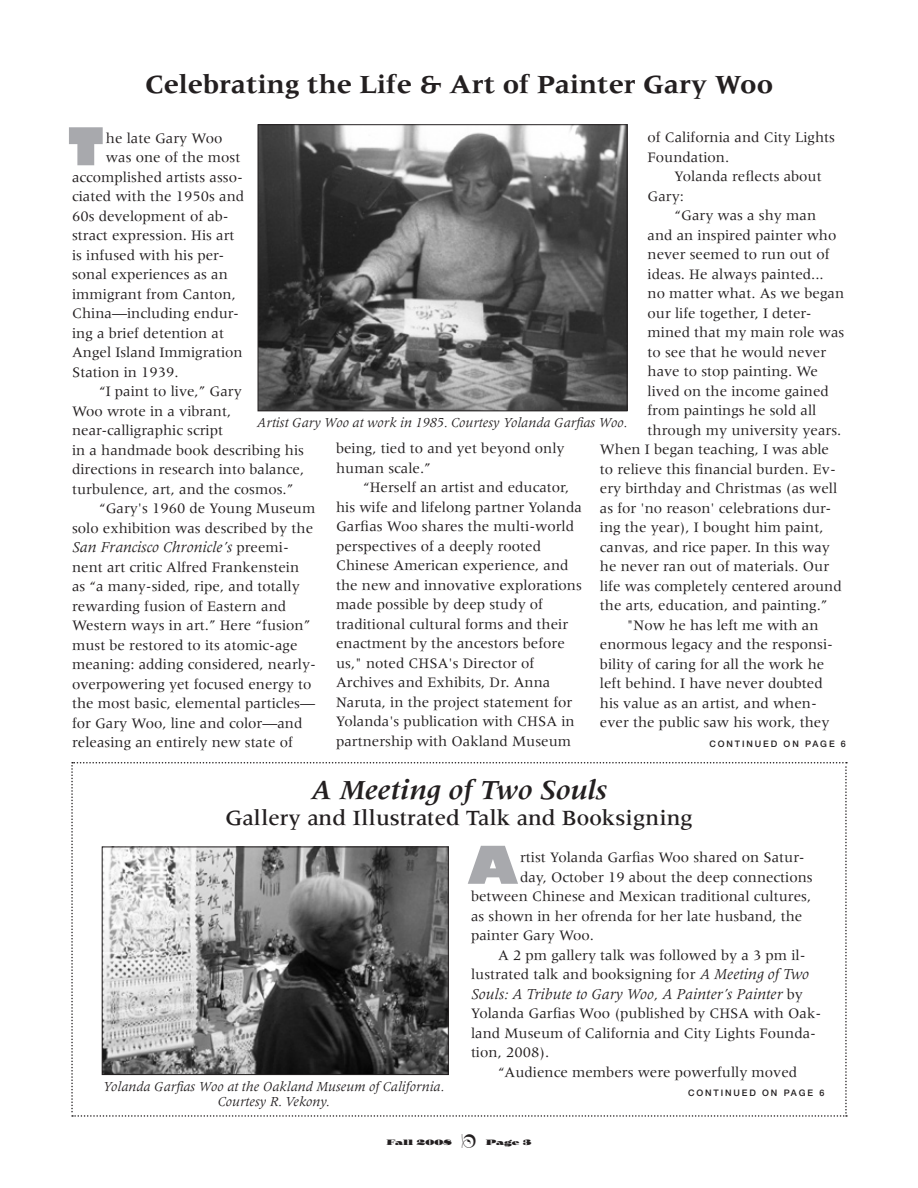
<style>
.page{position:relative;width:918px;height:1188px;background:#fff}
.page>*{position:absolute;margin:0;border:0;box-sizing:border-box;transform-origin:0 0}
.Cap{font:800 51px "Gill Sans";color:#a8a9ad}
.Head{font:italic 700 28.5px "Meridien";color:#231f20}
.Head-2{font:700 27px "Meridien";color:#231f20}
.Subhead{font:500 22.5px "Meridien";color:#231f20}
.Body_text{font:italic 15.75px "Meridien";color:#231f20}
.Body_text-2{font:15px/19.5px "Meridien";color:#231f20}
.Body_text_2{font:15px "Meridien";color:#231f20}
.t1{font:italic 14.25px/15px "Meridien";color:#231f20;text-align:center}
.t2{font:500 9px "Helvetica Neue";letter-spacing:.21em;color:#231f20}
.t3{font:7.5px "Ozwald";color:#231f20}
.s1{font-style:normal;font-size:15px}
.s2{font-style:italic;font-size:15.75px}
</style>
<div class="page">
<svg style="left:71px;top:762px;width:776px;height:355px"></svg>
<img style="left:260px;top:127px;width:365px;height:282px">
<div style="left:258px;top:125px;width:369px;height:286px;border:1px solid #231f20"></div>
<img style="left:104px;top:849px;width:343px;height:224px">
<div style="left:102px;top:847px;width:347px;height:228px;border:1px solid #231f20"></div>
<p class="Head-2" style="left:145px;top:69px;width:630px">Celebrating the Life &amp; Art of Painter Gary Woo</p>
<p class="Cap" style="left:68px;top:115px;width:37px">T</p>
<p class="Body_text-2" style="left:648px;top:127px;width:189px">of California and City Lights<br>Foundation.</p>
<p class="Body_text-2" style="left:648px;top:166px;width:176px;text-indent:27px">Yolanda reflects about<br>Gary:</p>
<p class="Body_text-2" style="left:675px;top:205px;width:143px">“Gary was a shy man</p>
<p class="Body_text-2" style="left:648px;top:225px;width:190px">and an inspired painter who</p>
<p class="Body_text-2" style="left:648px;top:244px;width:183px">never seemed to run out of</p>
<p class="Body_text-2" style="left:648px;top:264px;width:178px">ideas. He always painted...</p>
<p class="Body_text-2" style="left:648px;top:283px;width:198px">no matter what. As we began</p>
<p class="Body_text-2" style="left:648px;top:303px;width:166px">our life together, I deter-</p>
<p class="Body_text-2" style="left:648px;top:322px;width:198px">mined that my main role was</p>
<p class="Body_text-2" style="left:648px;top:342px;width:180px">to see that he would never</p>
<p class="Body_text-2" style="left:648px;top:361px;width:172px">have to stop painting. We</p>
<p class="Body_text-2" style="left:648px;top:381px;width:183px">lived on the income gained</p>
<p class="Body_text-2" style="left:648px;top:400px;width:170px">from paintings he sold all</p>
<p class="Body_text-2" style="left:648px;top:420px;width:195px">through my university years.</p>
<p class="Body_text-2" style="left:600px;top:439px;width:231px">When I began teaching, I was able</p>
<p class="Body_text-2" style="left:600px;top:459px;width:237px">to relieve this financial burden. Ev-</p>
<p class="Body_text-2" style="left:600px;top:478px;width:239px">ery birthday and Christmas (as well</p>
<p class="Body_text-2" style="left:600px;top:498px;width:233px">as for 'no reason' celebrations dur-</p>
<p class="Body_text-2" style="left:600px;top:517px;width:225px">ing the year), I bought him paint,</p>
<p class="Body_text-2" style="left:600px;top:537px;width:232px">canvas, and rice paper. In this way</p>
<p class="Body_text-2" style="left:600px;top:556px;width:231px">he never ran out of materials. Our</p>
<p class="Body_text-2" style="left:600px;top:576px;width:243px">life was completely centered around</p>
<p class="Body_text-2" style="left:600px;top:595px;width:229px">the arts, education, and painting.”</p>
<p class="Body_text-2" style="left:600px;top:615px;width:235px;text-indent:27px">"Now he has left me with an enormous legacy and the responsi&shy;bility of caring for all the work he left behind. I have never doubted his value as an artist, and when&shy;ever the public saw his work, they</p>
<p class="Body_text_2" style="left:106px;top:130px;width:118px">he late Gary Woo</p>
<p class="Body_text_2" style="left:106px;top:149px;width:136px">was one of the most</p>
<p class="Body_text_2" style="left:72px;top:169px;width:172px">accomplished artists asso-</p>
<p class="Body_text_2" style="left:72px;top:188px;width:174px">ciated with the 1950s and</p>
<p class="Body_text_2" style="left:72px;top:208px;width:158px">60s development of ab-</p>
<p class="Body_text_2" style="left:72px;top:227px;width:164px">stract expression. His art</p>
<p class="Body_text_2" style="left:72px;top:247px;width:154px">is infused with his per-</p>
<p class="Body_text_2" style="left:72px;top:266px;width:157px">sonal experiences as an</p>
<p class="Body_text_2" style="left:72px;top:286px;width:165px">immigrant from Canton,</p>
<p class="Body_text_2" style="left:72px;top:305px;width:168px">China—including endur-</p>
<p class="Body_text_2" style="left:72px;top:325px;width:153px">ing a brief detention at</p>
<p class="Body_text_2" style="left:72px;top:344px;width:172px">Angel Island Immigration</p>
<p class="Body_text_2" style="left:72px;top:364px;width:108px">Station in 1939.</p>
<p class="Body_text-2" style="left:72px;top:382px;width:234px;text-indent:27px">“I paint to live,” Gary<br>Woo wrote in a vibrant, near-calligraphic script<br>in a handmade book describing his directions in research into balance, turbulence, art, and the cosmos.”</p>
<p class="Body_text-2" style="left:72px;top:499px;width:245px;text-align:right">“Gary's 1960 de Young Museum solo exhibition was described by the</p>
<p class="Body_text" style="left:72px;top:539px;width:218px">San Francisco Chronicle’s <span class="s1">preemi-</span></p>
<p class="Body_text-2" style="left:72px;top:557px;width:245px">nent art critic Alfred Frankenstein as “a many-sided, ripe, and totally rewarding fusion of Eastern and Western ways in art.” Here “fusion” must be restored to its atomic-age meaning: adding considered, nearly&shy;overpowering yet focused energy to the most basic, elemental particles— for Gary Woo, line and color—and releasing an entirely new state of</p>
<p class="t1" style="left:257px;top:415px;width:372px">Artist Gary Woo at work in 1985. Courtesy Yolanda Garfias Woo.</p>
<p class="Body_text-2" style="left:336px;top:439px;width:230px">being, tied to and yet beyond only human scale.”</p>
<p class="Body_text-2" style="left:336px;top:478px;width:247px;text-indent:27px">“Herself an artist and educator, his wife and lifelong partner Yolanda Garfias Woo shares the multi-world perspectives of a deeply rooted Chinese American experience, and the new and innovative explorations made possible by deep study of traditional cultural forms and their enactment by the ancestors before us," noted CHSA's Director of Archives and Exhibits, Dr. Anna Naruta, in the project statement for Yolanda's publication with CHSA in partnership with Oakland Museum</p>
<p class="t2" style="left:709px;top:738px;width:138px">CONTINUED ON PAGE 6</p>
<p class="Head" style="left:311px;top:774px;width:297px">A Meeting of Two Souls</p>
<p class="Subhead" style="left:225px;top:805px;width:470px">Gallery and Illustrated Talk and Booksigning</p>
<p class="Body_text_2" style="left:520px;top:849px;width:286px">rtist Yolanda Garfias Woo shared on Satur-</p>
<p class="Body_text_2" style="left:520px;top:869px;width:294px">day, October 19 about the deep connections</p>
<p class="Body_text_2" style="left:471px;top:888px;width:342px">between Chinese and Mexican traditional cultures,</p>
<p class="Body_text_2" style="left:471px;top:908px;width:333px">as shown in her ofrenda for her late husband, the</p>
<p class="Body_text_2" style="left:471px;top:927px;width:125px">painter Gary Woo.</p>
<p class="Body_text-2" style="left:471px;top:945px;width:340px;text-align:right">A 2 pm gallery talk was followed by a 3 pm il&shy;lustrated talk and booksigning for <span class="s2">A Meeting of Two</span></p>
<p class="Body_text" style="left:471px;top:985px;width:333px">Souls: A Tribute to Gary Woo, A Painter’s Painter <span class="s1">by</span></p>
<p class="Body_text-2" style="left:471px;top:1004px;width:352px">Yolanda Garfias Woo (published by CHSA with Oak&shy;land Museum of California and City Lights Founda&shy;tion, 2008).</p>
<p class="Body_text-2" style="left:498px;top:1062px;width:301px">“Audience members were powerfully moved</p>
<p class="Cap" style="left:468px;top:833px;width:52px">A</p>
<p class="t1" style="left:103px;top:1079px;width:343px">Yolanda Garfias Woo at the Oakland Museum of California.<br>Courtesy R. Vekony.</p>
<p class="t2" style="left:688px;top:1087px;width:138px">CONTINUED ON PAGE 6</p>
<p class="t3" style="left:386px;top:1137px;width:91px">Fall 2008 ■</p>
<p class="t3" style="left:486px;top:1137px;width:47px">Page 3</p>
</div>
